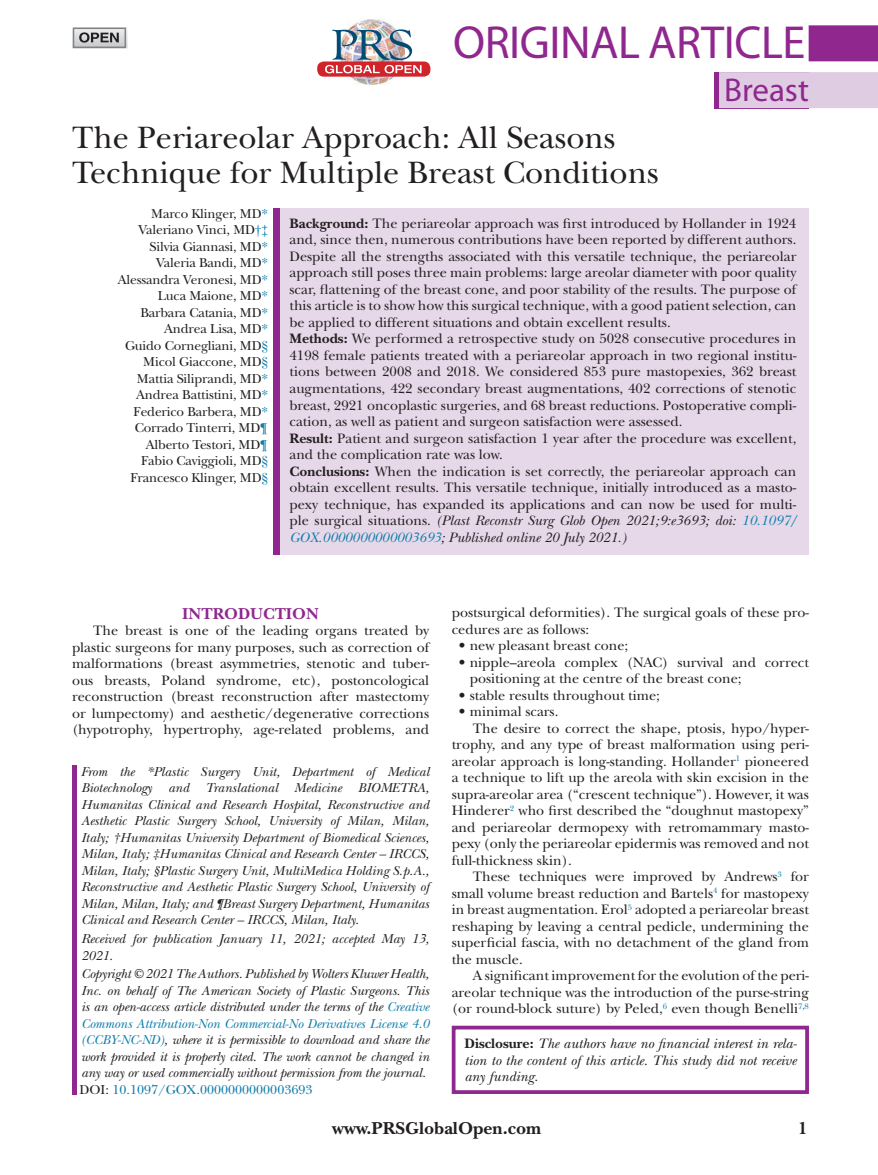
<style>
.page{position:relative;width:878px;height:1175px;background:#fff}
.page>*{position:absolute;margin:0;border:0;box-sizing:border-box;transform-origin:0 0}
.t1{font:46.5px "Myriad Pro";letter-spacing:-.01em;color:#8f278f}
.t2{font:33px "Myriad Pro";color:#8f278f}
.t3{font:32.25px/34.5px "New Baskerville Std";color:#231f20}
.t4{font:700 18px "New Baskerville Std";color:#231f20}
.t5{font:700 16.5px "New Baskerville Std";color:#8f278f}
.t6{font:14.25px/16.5px "New Baskerville Std";color:#231f20}
.t7{font:italic 14.25px/16.5px "New Baskerville Std";color:#231f20;text-align:justify}
.t8{font:italic 13.5px/16.5px "New Baskerville Std";letter-spacing:-.005em;color:#231f20}
.t9{font:13.5px/16.5px "New Baskerville Std";letter-spacing:-.01em;color:#231f20;text-align:right}
.s1{color:#0f7eac}
.s2{font-weight:700}
.s3{font-style:italic}
.s4{font-style:italic;color:#0f7eac}
.s5{font-style:normal}
.s6{font-style:normal;color:#0f7eac}
.s7{font-weight:700;font-style:normal}
</style>
<div class="page">
<img style="left:72px;top:27px;width:55px;height:22px">
<div style="left:73px;top:28px;width:53px;height:20px;border:2px solid #808285"></div>
<svg style="left:79px;top:32px;width:40px;height:11px"></svg>
<div style="left:714px;top:72px;width:94px;height:36px;background:#8f278f"></div>
<div style="left:719px;top:72px;width:159px;height:36px;background:#dfcce3"></div>
<hr style="left:72px;top:765px;width:4px;height:165px;background:#8f278f">
<hr style="left:72px;top:930px;width:4px;height:35px;background:#8f278f">
<hr style="left:72px;top:965px;width:4px;height:118px;background:#8f278f">
<hr style="left:72px;top:1081px;width:4px;height:13px;background:#8f278f">
<div style="left:452px;top:1025px;width:356px;height:69px;border:4px solid #8f278f"></div>
<div style="left:274px;top:126px;width:534px;height:428px;background:#e6d8e9"></div>
<div style="left:274px;top:205px;width:6px;height:126px;background:#8f278f"></div>
<div style="left:274px;top:321px;width:6px;height:109px;background:#8f278f"></div>
<div style="left:274px;top:420px;width:6px;height:43px;background:#8f278f"></div>
<div style="left:274px;top:453px;width:6px;height:101px;background:#8f278f"></div>
<div style="left:72px;top:126px;width:736px;height:82px;background:#fff"></div>
<div style="left:808px;top:25px;width:70px;height:36px;background:#8f278f"></div>
<img style="left:348px;top:20px;width:48px;height:64px">
<svg style="left:317px;top:61px;width:113px;height:16px"></svg>
<img style="left:325px;top:29px;width:96px;height:44px">
<h1 class="t1" style="left:453px;top:14px;width:354px">ORIGINAL ARTICLE</h1>
<h3 class="t3" style="left:72px;top:121px;width:588px">The Periareolar Approach: All Seasons<br>Technique for Multiple Breast Conditions</h3>
<h2 class="t2" style="left:724px;top:69px;width:86px">BREAST</h2>
<p class="t9" style="left:118px;top:205px;width:152px">Marco Klinger, MD<span class="s1">*<br></span>Valeriano Vinci, MD<span class="s1">†‡<br></span>Silvia Giannasi, MD<span class="s1">*<br></span>Valeria Bandi, MD<span class="s1">*<br></span>Alessandra Veronesi, MD<span class="s1">*<br></span>Luca Maione, MD<span class="s1">*<br></span>Barbara Catania, MD<span class="s1">*<br></span>Andrea Lisa, MD<span class="s1">*<br></span>Guido Cornegliani, MD<span class="s1">§<br></span>Micol Giaccone, MD<span class="s1">§<br></span>Mattia Siliprandi, MD<span class="s1">*<br></span>Andrea Battistini, MD<span class="s1">*<br></span>Federico Barbera, MD<span class="s1">*<br></span>Corrado Tinterri, MD<span class="s1">¶<br></span>Alberto Testori, MD<span class="s1">¶<br></span>Fabio Caviggioli, MD<span class="s1">§<br></span>Francesco Klinger, MD<span class="s1">§</span></p>
<p class="t6" style="left:289px;top:215px;width:508px"><span class="s2">Background:</span> The periareolar approach was first introduced by Hollander in 1924 and, since then, numerous contributions have been reported by different authors.<br>Despite all the strengths associated with this versatile technique, the periareolar approach still poses three main problems: large areolar diameter with poor quality scar, flattening of the breast cone, and poor stability of the results. The purpose of this article is to show how this surgical technique, with a good patient selection, can be applied to different situations and obtain excellent results.<br><span class="s2">Methods:</span> We performed a retrospective study on 5028 consecutive procedures in 4198 female patients treated with a periareolar approach in two regional institu&shy;tions between 2008 and 2018. We considered 853 pure mastopexies, 362 breast augmentations, 422 secondary breast augmentations, 402 corrections of stenotic breast, 2921 oncoplastic surgeries, and 68 breast reductions. Postoperative compli&shy;cation, as well as patient and surgeon satisfaction were assessed.<br><span class="s2">Result:</span> Patient and surgeon satisfaction 1 year after the procedure was excellent, and the complication rate was low.<br><span class="s2">Conclusions:</span> When the indication is set correctly, the periareolar approach can obtain excellent results. This versatile technique, initially introduced as a masto&shy;pexy technique, has expanded its applications and can now be used for multi&shy;ple surgical situations. <span class="s3">(Plast Reconstr Surg Glob Open 2021;9:e3693; doi:</span> <span class="s4">10.1097/ GOX.0000000000003693</span><span class="s3">; Published online 20 July 2021.)</span></p>
<p class="t5" style="left:182px;top:604px;width:138px">INTRODUCTION</p>
<p class="t6" style="left:72px;top:622px;width:359px;text-align:justify;text-indent:21px">The breast is one of the leading organs treated by plastic surgeons for many purposes, such as correction of malformations (breast asymmetries, stenotic and tuber&shy;ous breasts, Poland syndrome, etc), postoncological reconstruction (breast reconstruction after mastectomy or lumpectomy) and aesthetic/degenerative corrections (hypotrophy, hypertrophy, age-related problems, and</p>
<p class="t8" style="left:81px;top:763px;width:350px;text-align:justify">From the *Plastic Surgery Unit, Department of Medical Biotechnology and Translational Medicine BIOMETRA, Humanitas Clinical and Research Hospital, Reconstructive and Aesthetic Plastic Surgery School, University of Milan, Milan, Italy; †Humanitas University Department of Biomedical Sciences, Milan, Italy; ‡Humanitas Clinical and Research Center – IRCCS, Milan, Italy; §Plastic Surgery Unit, MultiMedica Holding S.p.A., Reconstructive and Aesthetic Plastic Surgery School, University of Milan, Milan, Italy; and ¶Breast Surgery Department, Humanitas Clinical and Research Center – IRCCS, Milan, Italy.</p>
<p class="t8" style="left:81px;top:930px;width:350px">Received for publication January 11, 2021; accepted May 13,<br>2021.</p>
<p class="t8" style="left:80px;top:965px;width:351px">Copyright © 2021 The Authors. Published by Wolters Kluwer Health, Inc. on behalf of The American Society of Plastic Surgeons. This is an open-access article distributed under the terms of the <span class="s1">Creative Commons Attribution-Non Commercial-No Derivatives License 4.0 (CCBY-NC-ND)</span>, where it is permissible to download and share the work provided it is properly cited. The work cannot be changed in any way or used commercially without permission from the journal.<br><span class="s5">DOI:</span> <span class="s6">10.1097/GOX.0000000000003693</span></p>
<p class="t6" style="left:452px;top:604px;width:359px">postsurgical deformities). The surgical goals of these pro&shy;cedures are as follows:</p>
<p class="t6" style="left:458px;top:637px;width:171px">• new pleasant breast cone;</p>
<p class="t6" style="left:469px;top:654px;width:341px;text-indent:-11px">• nipple–areola complex (NAC) survival and correct positioning at the centre of the breast cone;</p>
<p class="t6" style="left:458px;top:687px;width:203px">• stable results throughout time;</p>
<p class="t6" style="left:458px;top:703px;width:101px">• minimal scars.</p>
<p class="t6" style="left:473px;top:720px;width:338px">The desire to correct the shape, ptosis, hypo/hyper-</p>
<p class="t6" style="left:452px;top:736px;width:359px">trophy, and any type of breast malformation using peri-</p>
<p class="t6" style="left:452px;top:753px;width:358px">areolar approach is long-standing. Hollander<sup>1</sup> pioneered</p>
<p class="t6" style="left:451px;top:769px;width:359px">a technique to lift up the areola with skin excision in the</p>
<p class="t6" style="left:451px;top:786px;width:358px">supra-areolar area (“crescent technique”). However, it was</p>
<p class="t6" style="left:451px;top:802px;width:359px">Hinderer<sup>2</sup> who first described the “doughnut mastopexy”</p>
<p class="t6" style="left:452px;top:819px;width:359px">and periareolar dermopexy with retromammary masto-</p>
<p class="t6" style="left:452px;top:835px;width:358px">pexy (only the periareolar epidermis was removed and not</p>
<p class="t6" style="left:452px;top:852px;width:121px">full-thickness skin).</p>
<p class="t6" style="left:473px;top:868px;width:337px">These techniques were improved by Andrews<sup>3</sup> for</p>
<p class="t6" style="left:451px;top:885px;width:358px">small volume breast reduction and Bartels<sup>4</sup> for mastopexy</p>
<p class="t6" style="left:452px;top:901px;width:358px">in breast augmentation. Erol<sup>5</sup> adopted a periareolar breast</p>
<p class="t6" style="left:451px;top:918px;width:358px">reshaping by leaving a central pedicle, undermining the</p>
<p class="t6" style="left:451px;top:934px;width:359px">superficial fascia, with no detachment of the gland from</p>
<p class="t6" style="left:451px;top:951px;width:72px">the muscle.</p>
<p class="t6" style="left:473px;top:967px;width:338px">A significant improvement for the evolution of the peri-</p>
<p class="t6" style="left:451px;top:984px;width:359px">areolar technique was the introduction of the purse-string</p>
<p class="t6" style="left:451px;top:1000px;width:359px">(or round-block suture) by Peled,<sup>6</sup> even though Benelli<sup>7</sup><sup>,</sup><sup>8</sup></p>
<p class="t7" style="left:464px;top:1035px;width:334px"><span class="s7">Disclosure:</span> The authors have no financial interest in rela&shy;tion to the content of this article. This study did not receive any funding.</p>
<p class="t4" style="left:332px;top:1118px;width:210px">www.PRSGlobalOpen.com</p>
<p class="t4" style="left:798px;top:1118px;width:11px">1</p>
</div>
